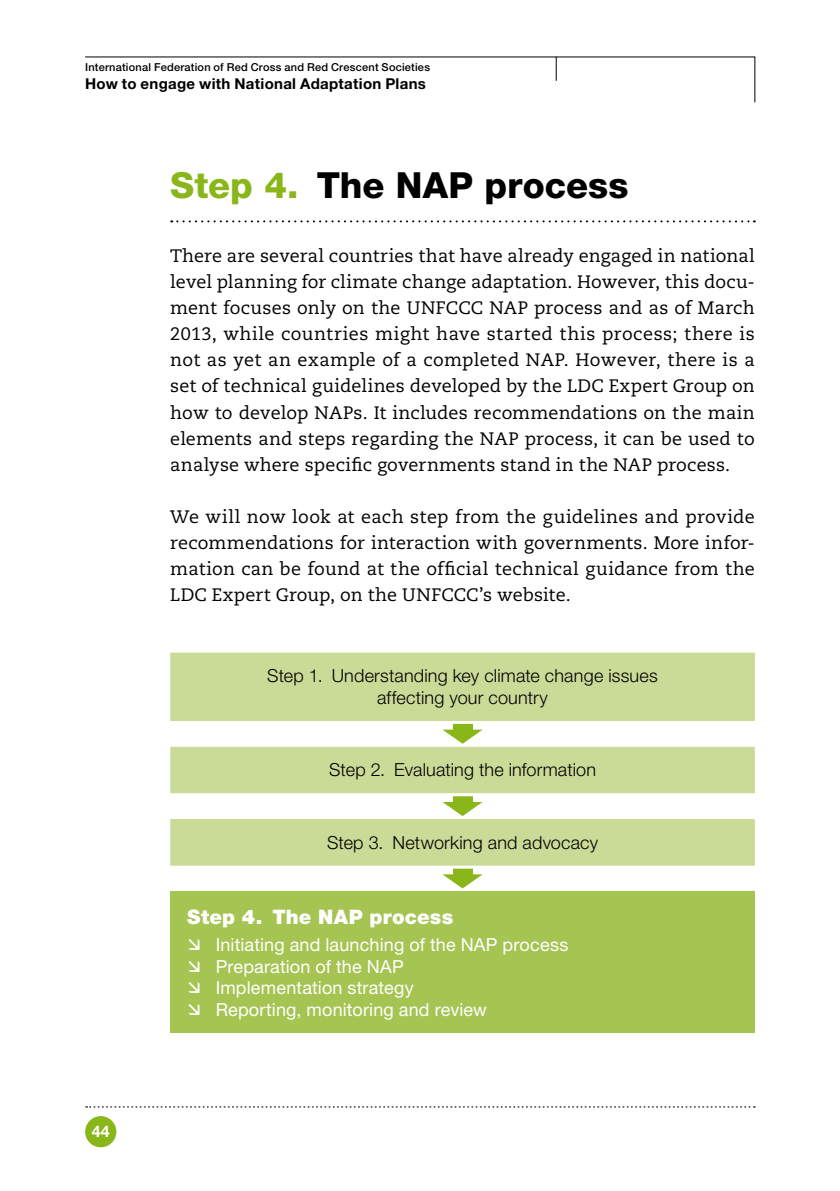
<style>
.page{position:relative;width:840px;height:1191px;background:#fff}
.page>*{position:absolute;margin:0;border:0;box-sizing:border-box;transform-origin:0 0}
.Chapter_title{font:800 36px "Helvetica Neue";color:#000}
.Table_heading_1{font:900 20px "Helvetica Neue";letter-spacing:.01em;color:#fff}
.t1{font:18px/26px "Caecilia LT Std";letter-spacing:.01em;color:#000;text-align:justify}
.Table_normal{font:300 18px/21.6px "Helvetica Neue LT Std";letter-spacing:.01em;color:#000;text-align:center}
.t2{font:18px "Helvetica Neue";letter-spacing:.01em;color:#fff}
.t3{font:700 16px "Helvetica Neue";color:#fff}
.t4{font:700 15px "Helvetica Neue";letter-spacing:.02em;color:#000}
.t5{font:500 11px "Helvetica Neue";letter-spacing:.02em;color:#000}
.s1{color:#89b618}
</style>
<div class="page">
<svg style="left:85px;top:56px;width:670px;height:47px"></svg>
<svg style="left:86px;top:1106px;width:668px;height:2px"></svg>
<div style="left:85px;top:1116px;width:31px;height:31px;background:#89b618;border-radius:50%"></div>
<svg style="left:171px;top:220px;width:583px;height:2px"></svg>
<div style="left:170px;top:652px;width:584px;height:69px;background:#cadb98"></div>
<svg style="left:170px;top:723px;width:584px;height:166px;fill:#cadb98"></svg>
<div style="left:170px;top:891px;width:584px;height:141px;background:#a5c452"></div>
<svg style="left:442px;top:724px;width:40px;height:19px"></svg>
<svg style="left:442px;top:796px;width:40px;height:20px"></svg>
<svg style="left:442px;top:868px;width:40px;height:20px"></svg>
<p class="t5" style="left:85px;top:60px;width:346px">International Federation of Red Cross and Red Crescent Societies</p>
<p class="t4" style="left:85px;top:74px;width:342px">How to engage with National Adaptation Plans</p>
<p class="Chapter_title" style="left:170px;top:163px;width:459px"><span class="s1">Step 4.</span> The NAP process</p>
<p class="t1" style="left:170px;top:243px;width:586px">There are several countries that have already engaged in national level planning for climate change adaptation. However, this docu&shy;ment focuses only on the UNFCCC NAP process and as of March 2013, while countries might have started this process; there is not as yet an example of a completed NAP. However, there is a set of technical guidelines developed by the LDC Expert Group on how to develop NAPs. It includes recommendations on the main elements and steps regarding the NAP process, it can be used to analyse where specific governments stand in the NAP process.</p>
<p class="t1" style="left:170px;top:503px;width:585px">We will now look at each step from the guidelines and provide recommendations for interaction with governments. More infor&shy;mation can be found at the official technical guidance from the LDC Expert Group, on the UNFCCC’s website.</p>
<p class="Table_normal" style="left:267px;top:665px;width:392px">Step 1. Understanding key climate change issues affecting your country</p>
<p class="Table_normal" style="left:329px;top:759px;width:268px">Step 2. Evaluating the information</p>
<p class="Table_normal" style="left:327px;top:831px;width:272px">Step 3. Networking and advocacy</p>
<p class="t3" style="left:92px;top:1121px;width:19px">44</p>
<p class="Table_heading_1" style="left:187px;top:904px;width:267px">Step 4. The NAP process</p>
<p class="t2" style="left:215px;top:933px;width:354px">Initiating and launching of the NAP process</p>
<p class="t2" style="left:215px;top:955px;width:189px">Preparation of the NAP</p>
<p class="t2" style="left:215px;top:977px;width:199px">Implementation strategy</p>
<p class="t2" style="left:215px;top:998px;width:272px">Reporting, monitoring and review</p>
</div>
